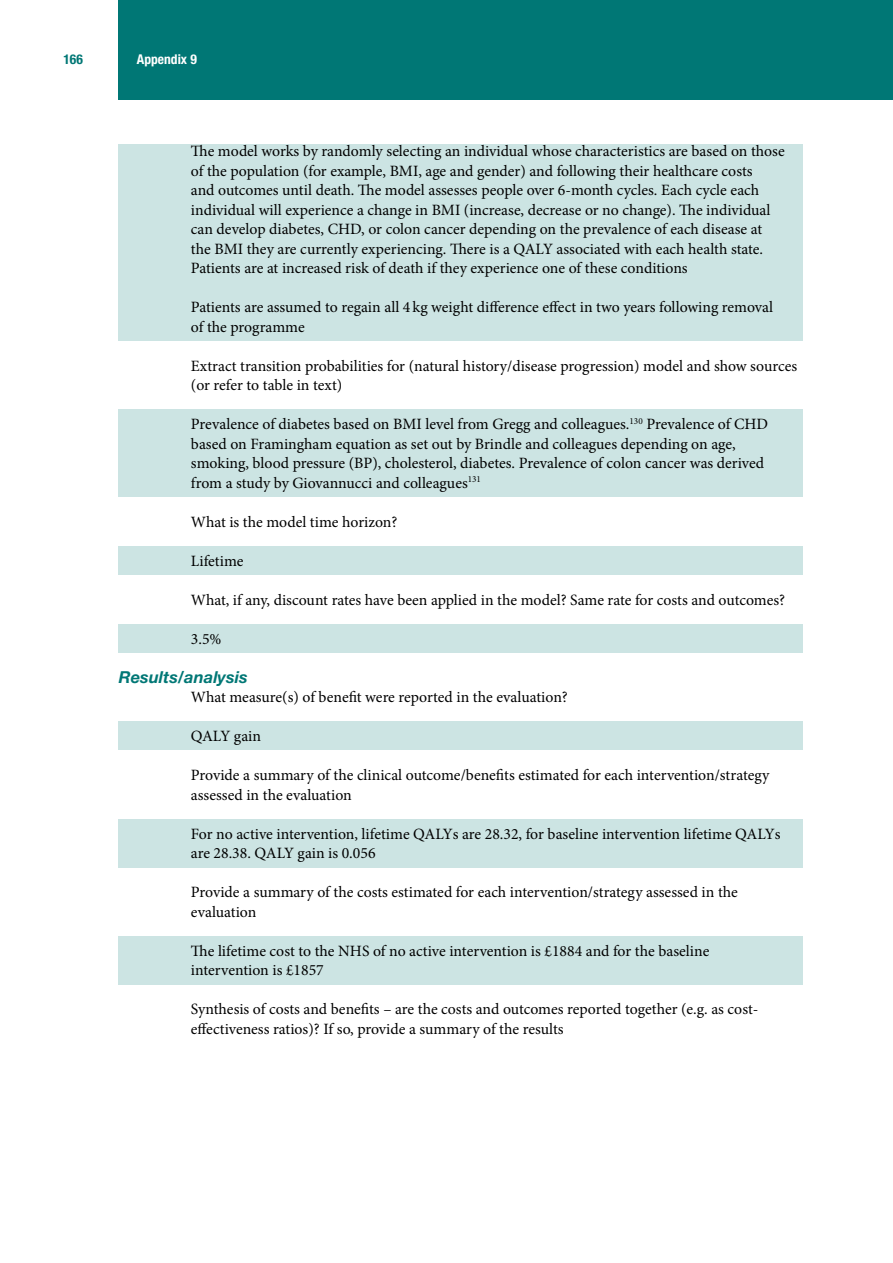
<style>
.page{position:relative;width:893px;height:1263px;background:#fff}
.page>*{position:absolute;margin:0;border:0;box-sizing:border-box;transform-origin:0 0}
.t1{font:italic 700 16.5px "Helvetica Neue LT Pro";color:#007775}
.t2{font:15.75px/19.5px "Minion Pro";color:#000}
.t3{font:700 condensed 13.5px "Helvetica Neue LT Pro";color:#fff}
.t4{font:700 condensed 13.5px "Helvetica Neue LT Pro";color:#007775}
</style>
<div class="page">
<div style="left:119px;top:0;width:774px;height:99px;background:#007775"></div>
<div style="left:119px;top:144px;width:684px;height:196px;background:#cce4e3"></div>
<div style="left:119px;top:410px;width:684px;height:86px;background:#cce4e3"></div>
<div style="left:119px;top:546px;width:684px;height:28px;background:#cce4e3"></div>
<div style="left:119px;top:624px;width:684px;height:28px;background:#cce4e3"></div>
<div style="left:119px;top:722px;width:684px;height:28px;background:#cce4e3"></div>
<div style="left:119px;top:819px;width:684px;height:48px;background:#cce4e3"></div>
<div style="left:119px;top:936px;width:684px;height:48px;background:#cce4e3"></div>
<p class="t4" style="left:63px;top:51px;width:21px">166</p>
<p class="t3" style="left:137px;top:51px;width:61px">Appendix 9</p>
<p class="t2" style="left:191px;top:141px;width:595px">The model works by randomly selecting an individual whose characteristics are based on those of the population (for example, BMI, age and gender) and following their healthcare costs<br>and outcomes until death. The model assesses people over 6-month cycles. Each cycle each individual will experience a change in BMI (increase, decrease or no change). The individual can develop diabetes, CHD, or colon cancer depending on the prevalence of each disease at the BMI they are currently experiencing. There is a QALY associated with each health state.<br>Patients are at increased risk of death if they experience one of these conditions</p>
<p class="t2" style="left:191px;top:297px;width:584px">Patients are assumed to regain all 4 kg weight difference effect in two years following removal of the programme</p>
<p class="t2" style="left:191px;top:356px;width:608px">Extract transition probabilities for (natural history/disease progression) model and show sources (or refer to table in text)</p>
<p class="t2" style="left:191px;top:414px;width:579px">Prevalence of diabetes based on BMI level from Gregg and colleagues.<sup>130</sup> Prevalence of CHD based on Framingham equation as set out by Brindle and colleagues depending on age, smoking, blood pressure (BP), cholesterol, diabetes. Prevalence of colon cancer was derived from a study by Giovannucci and colleagues<sup>131</sup></p>
<p class="t2" style="left:191px;top:512px;width:208px">What is the model time horizon?</p>
<p class="t2" style="left:191px;top:551px;width:54px">Lifetime</p>
<p class="t2" style="left:191px;top:590px;width:596px">What, if any, discount rates have been applied in the model? Same rate for costs and outcomes?</p>
<p class="t2" style="left:191px;top:629px;width:32px">3.5%</p>
<p class="t1" style="left:119px;top:666px;width:130px">Results/analysis</p>
<p class="t2" style="left:191px;top:687px;width:378px">What measure(s) of benefit were reported in the evaluation?</p>
<p class="t2" style="left:191px;top:726px;width:72px">QALY gain</p>
<p class="t2" style="left:191px;top:765px;width:580px">Provide a summary of the clinical outcome/benefits estimated for each intervention/strategy assessed in the evaluation</p>
<p class="t2" style="left:191px;top:824px;width:591px">For no active intervention, lifetime QALYs are 28.32, for baseline intervention lifetime QALYs are 28.38. QALY gain is 0.056</p>
<p class="t2" style="left:191px;top:882px;width:548px">Provide a summary of the costs estimated for each intervention/strategy assessed in the evaluation</p>
<p class="t2" style="left:191px;top:941px;width:520px">The lifetime cost to the NHS of no active intervention is £1884 and for the baseline intervention is £1857</p>
<p class="t2" style="left:191px;top:999px;width:569px">Synthesis of costs and benefits – are the costs and outcomes reported together (e.g. as cost&shy;effectiveness ratios)? If so, provide a summary of the results</p>
</div>
